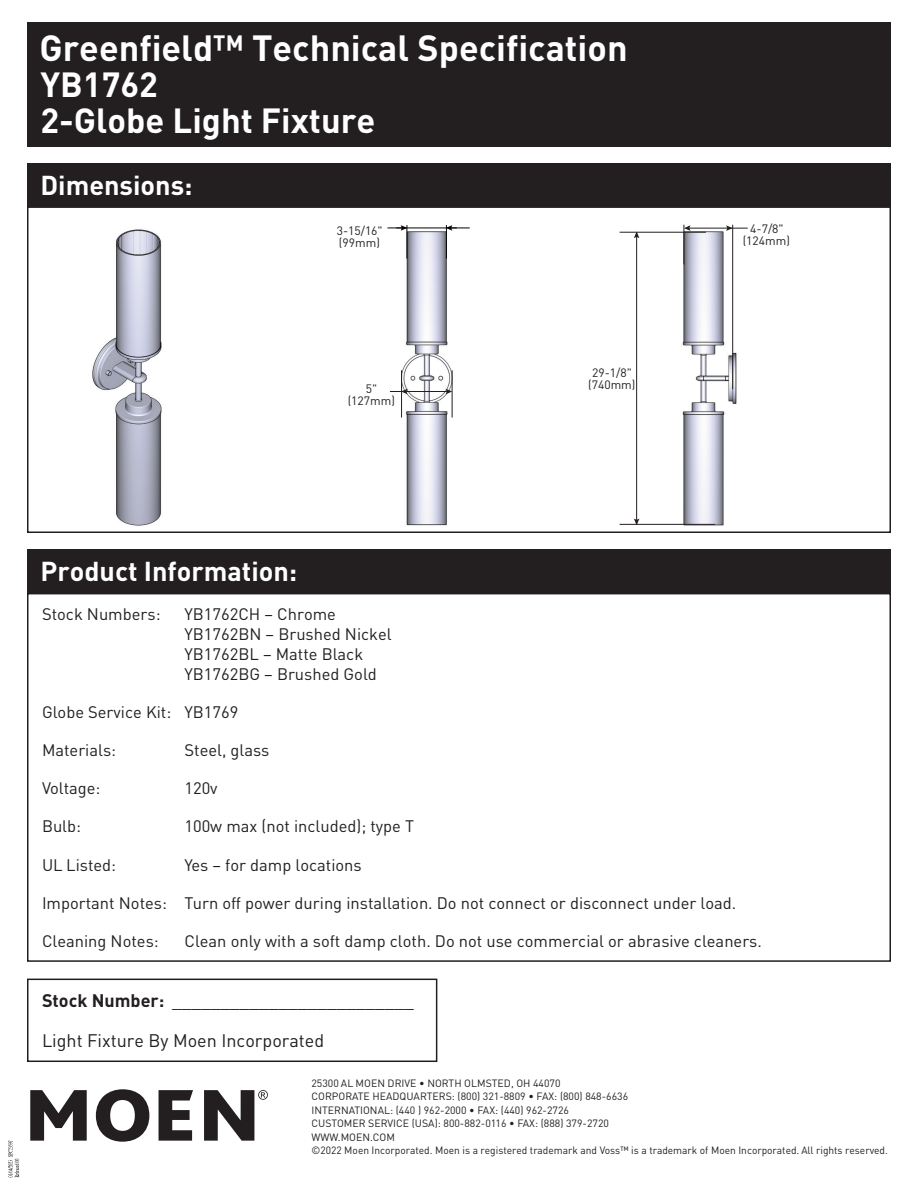
<style>
.page{position:relative;width:918px;height:1188px;background:#fff}
.page>*{position:absolute;margin:0;border:0;box-sizing:border-box;transform-origin:0 0}
.t1{font:700 36px "DIN Pro";color:#fff}
.t2{font:700 34.5px/36px "DIN Pro";color:#fff}
.t3{font:700 27px "DIN Pro";color:#fff}
.t4{font:18px "DIN Pro";color:#231f20}
.t5{font:16.5px/19.8px "DIN Pro";color:#231f20}
.t6{font:12px/12px "DIN Pro";color:#231f20;text-align:center}
.t7{font:10.5px/13.5px "DIN Pro";color:#231f20}
.s1{font-weight:700}
</style>
<div class="page">
<img style="left:658px;top:224px;width:90px;height:302px">
<img style="left:389px;top:225px;width:63px;height:301px">
<img style="left:92px;top:229px;width:70px;height:297px">
<div style="left:27px;top:22px;width:864px;height:124px;background:#231f20"></div>
<div style="left:27px;top:979px;width:410px;height:83px;border:2px solid #231f20"></div>
<div style="left:27px;top:550px;width:864px;height:43px;background:#231f20"></div>
<div style="left:27px;top:593px;width:864px;height:369px;border:2px solid #231f20"></div>
<div style="left:27px;top:163px;width:864px;height:43px;background:#231f20"></div>
<div style="left:27px;top:206px;width:864px;height:327px;border:2px solid #231f20"></div>
<hr style="left:446px;top:225px;width:1px;height:34px;background:#050504">
<hr style="left:407px;top:225px;width:1px;height:34px;background:#050504">
<svg style="left:446px;top:225px;width:24px;height:6px"></svg>
<svg style="left:30px;top:1090px;width:57px;height:51px"></svg>
<svg style="left:96px;top:1089px;width:53px;height:53px"></svg>
<svg style="left:159px;top:1090px;width:34px;height:51px"></svg>
<svg style="left:204px;top:1090px;width:64px;height:51px"></svg>
<svg style="left:387px;top:225px;width:20px;height:6px"></svg>
<hr style="left:396px;top:228px;width:61px;height:1px;background:#050504">
<hr style="left:401px;top:370px;width:1px;height:48px;background:#231f20">
<hr style="left:452px;top:370px;width:1px;height:48px;background:#231f20">
<hr style="left:390px;top:391px;width:58px;height:1px;background:#231f20">
<svg style="left:402px;top:389px;width:6px;height:5px"></svg>
<svg style="left:446px;top:389px;width:6px;height:5px"></svg>
<hr style="left:684px;top:225px;width:1px;height:39px;background:#231f20">
<hr style="left:732px;top:225px;width:1px;height:164px;background:#231f20">
<hr style="left:620px;top:232px;width:86px;height:1px;background:#231f20">
<hr style="left:620px;top:524px;width:95px;height:1px;background:#231f20">
<hr style="left:636px;top:232px;width:1px;height:292px;background:#231f20">
<svg style="left:634px;top:232px;width:5px;height:6px"></svg>
<svg style="left:634px;top:519px;width:5px;height:6px"></svg>
<hr style="left:688px;top:228px;width:60px;height:1px;background:#231f20">
<svg style="left:684px;top:225px;width:7px;height:6px"></svg>
<svg style="left:726px;top:225px;width:7px;height:6px"></svg>
<svg style="left:8px;top:1141px;width:11px;height:36px"></svg>
<h1 class="t1" style="left:40px;top:20px;width:590px">Greenfield™ Technical Specification</h1>
<h2 class="t2" style="left:40px;top:64px;width:336px">YB1762<br>2-Globe Light Fixture</h2>
<h3 class="t3" style="left:40px;top:164px;width:154px">Dimensions:</h3>
<p class="t6" style="left:337px;top:224px;width:47px;text-align:left">3-15/16" (99mm)</p>
<p class="t6" style="left:348px;top:382px;width:49px">5" (127mm)</p>
<p class="t6" style="left:588px;top:366px;width:49px">29-1/8" (740mm)</p>
<p class="t6" style="left:743px;top:223px;width:49px">4-7/8" (124mm)</p>
<h3 class="t3" style="left:40px;top:551px;width:258px">Product Information:</h3>
<p class="t5" style="left:42px;top:604px;width:120px">Stock Numbers:</p>
<p class="t5" style="left:184px;top:604px;width:209px">YB1762CH – Chrome<br>YB1762BN – Brushed Nickel<br>YB1762BL – Matte Black<br>YB1762BG – Brushed Gold</p>
<p class="t5" style="left:42px;top:701px;width:198px">Globe Service Kit: YB1769</p>
<p class="t5" style="left:42px;top:740px;width:76px">Materials:</p>
<p class="t5" style="left:184px;top:740px;width:86px">Steel, glass</p>
<p class="t5" style="left:42px;top:778px;width:60px">Voltage:</p>
<p class="t5" style="left:184px;top:778px;width:35px">120v</p>
<p class="t5" style="left:42px;top:816px;width:41px">Bulb:</p>
<p class="t5" style="left:184px;top:816px;width:231px">100w max (not included); type T</p>
<p class="t5" style="left:42px;top:854px;width:76px">UL Listed:</p>
<p class="t5" style="left:184px;top:854px;width:179px">Yes – for damp locations</p>
<p class="t5" style="left:42px;top:892px;width:696px">Important Notes: Turn off power during installation. Do not connect or disconnect under load.</p>
<p class="t5" style="left:42px;top:930px;width:118px">Cleaning Notes:</p>
<p class="t5" style="left:184px;top:930px;width:579px">Clean only with a soft damp cloth. Do not use commercial or abrasive cleaners.</p>
<p class="t4" style="left:42px;top:988px;width:373px"><span class="s1">Stock Number:</span> _________________________</p>
<p class="t4" style="left:42px;top:1028px;width:284px">Light Fixture By Moen Incorporated</p>
<p class="t7" style="left:312px;top:1076px;width:578px">25300 AL MOEN DRIVE • NORTH OLMSTED, OH 44070<br>CORPORATE HEADQUARTERS: (800) 321-8809 • FAX: (800) 848-6636<br>INTERNATIONAL: (440 ) 962-2000 • FAX: (440) 962-2726<br>CUSTOMER SERVICE (USA): 800-882-0116 • FAX: (888) 379-2720<br>WWW.MOEN.COM<br>©2022 Moen Incorporated. Moen is a registered trademark and Voss™ is a trademark of Moen Incorporated. All rights reserved.</p>
</div>
